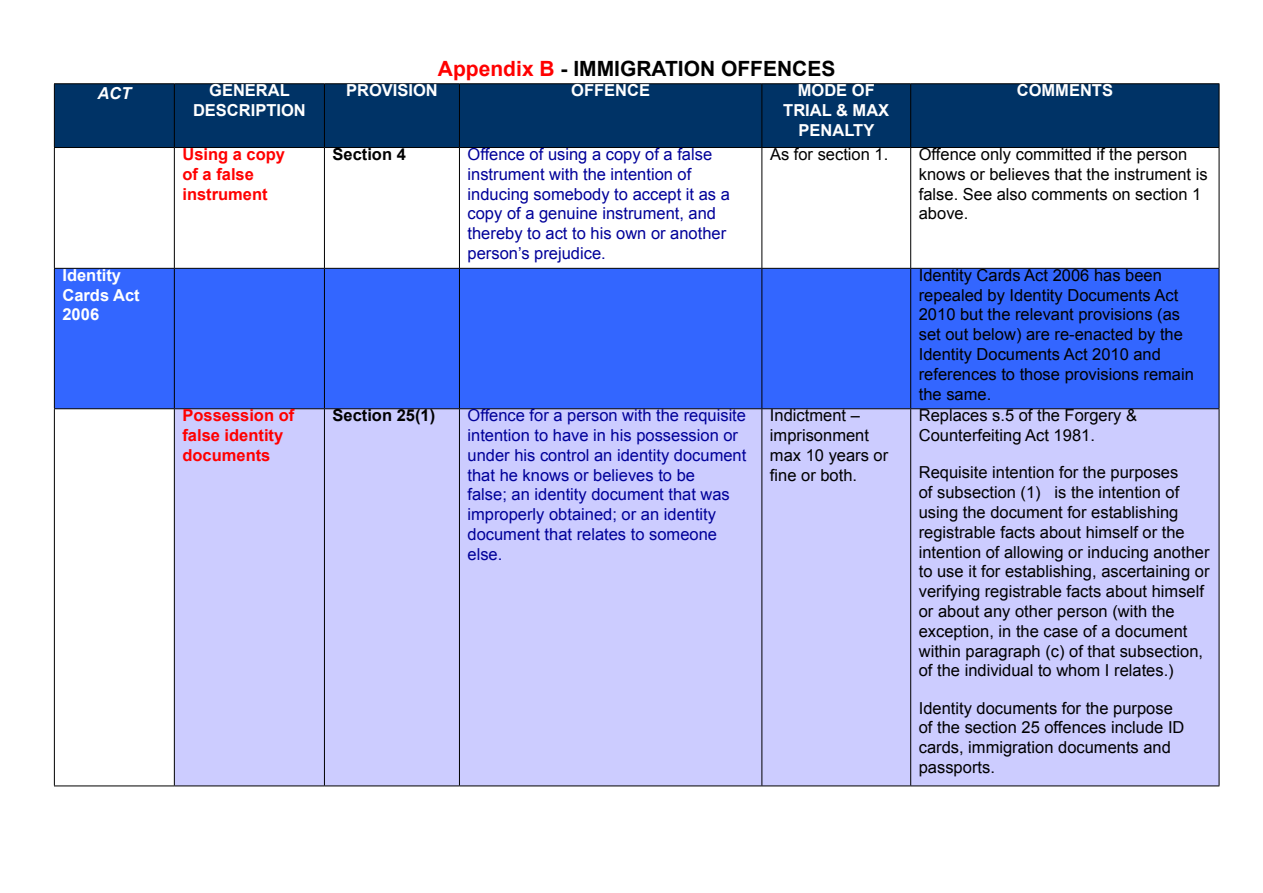
<style>
.page{position:relative;width:1263px;height:893px;background:#fff}
.page>*{position:absolute;margin:0;border:0;box-sizing:border-box;transform-origin:0 0}
.t1{font:700 21px "Arial";color:#000}
.t2{font:16.5px/19.8px "Arial";color:#000}
.t3{font:16.5px/19.8px "Arial";color:#009}
.t4{font:700 16.5px/19.8px "Arial";color:#fff;text-align:center}
.t5{font:700 16.5px/19.8px "Arial";color:#f00}
.t6{font:700 16.5px "Arial";color:#000}
.t7{font:italic 700 16.5px "Arial";color:#fff}
.s1{color:#f00}
</style>
<div class="page">
<div style="left:55px;top:84px;width:1164px;height:63px;background:#036"></div>
<div style="left:55px;top:269px;width:1164px;height:139px;background:#36f"></div>
<div style="left:175px;top:409px;width:1044px;height:376px;background:#ccf"></div>
<hr style="left:54px;top:84px;width:1px;height:63px;background:#000">
<hr style="left:174px;top:84px;width:1px;height:63px;background:#000">
<hr style="left:324px;top:84px;width:1px;height:63px;background:#000">
<hr style="left:459px;top:84px;width:1px;height:63px;background:#000">
<hr style="left:761px;top:84px;width:1px;height:63px;background:#000">
<hr style="left:910px;top:84px;width:1px;height:63px;background:#000">
<hr style="left:1219px;top:84px;width:1px;height:63px;background:#000">
<hr style="left:54px;top:148px;width:1px;height:120px;background:#000">
<hr style="left:174px;top:148px;width:1px;height:120px;background:#000">
<hr style="left:324px;top:148px;width:1px;height:120px;background:#000">
<hr style="left:459px;top:148px;width:1px;height:120px;background:#000">
<hr style="left:761px;top:148px;width:1px;height:120px;background:#000">
<hr style="left:910px;top:148px;width:1px;height:120px;background:#000">
<hr style="left:1219px;top:148px;width:1px;height:120px;background:#000">
<hr style="left:54px;top:269px;width:1px;height:139px;background:#000">
<hr style="left:174px;top:269px;width:1px;height:139px;background:#000">
<hr style="left:324px;top:269px;width:1px;height:139px;background:#000">
<hr style="left:459px;top:269px;width:1px;height:139px;background:#000">
<hr style="left:761px;top:269px;width:1px;height:139px;background:#000">
<hr style="left:910px;top:269px;width:1px;height:139px;background:#000">
<hr style="left:1219px;top:269px;width:1px;height:139px;background:#000">
<hr style="left:54px;top:409px;width:1px;height:376px;background:#000">
<hr style="left:174px;top:409px;width:1px;height:376px;background:#000">
<hr style="left:324px;top:409px;width:1px;height:376px;background:#000">
<hr style="left:459px;top:409px;width:1px;height:376px;background:#000">
<hr style="left:761px;top:409px;width:1px;height:376px;background:#000">
<hr style="left:910px;top:409px;width:1px;height:376px;background:#000">
<hr style="left:1219px;top:409px;width:1px;height:376px;background:#000">
<hr style="left:54px;top:83px;width:120px;height:1px;background:#000">
<hr style="left:174px;top:83px;width:150px;height:1px;background:#000">
<hr style="left:324px;top:83px;width:135px;height:1px;background:#000">
<hr style="left:459px;top:83px;width:303px;height:1px;background:#000">
<hr style="left:762px;top:83px;width:149px;height:1px;background:#000">
<hr style="left:911px;top:83px;width:308px;height:1px;background:#000">
<hr style="left:54px;top:147px;width:120px;height:1px;background:#000">
<hr style="left:174px;top:147px;width:150px;height:1px;background:#000">
<hr style="left:324px;top:147px;width:135px;height:1px;background:#000">
<hr style="left:459px;top:147px;width:303px;height:1px;background:#000">
<hr style="left:762px;top:147px;width:149px;height:1px;background:#000">
<hr style="left:911px;top:147px;width:308px;height:1px;background:#000">
<hr style="left:54px;top:268px;width:120px;height:1px;background:#000">
<hr style="left:174px;top:268px;width:150px;height:1px;background:#000">
<hr style="left:324px;top:268px;width:135px;height:1px;background:#000">
<hr style="left:459px;top:268px;width:303px;height:1px;background:#000">
<hr style="left:762px;top:268px;width:149px;height:1px;background:#000">
<hr style="left:911px;top:268px;width:308px;height:1px;background:#000">
<hr style="left:54px;top:408px;width:120px;height:1px;background:#000">
<hr style="left:174px;top:408px;width:150px;height:1px;background:#000">
<hr style="left:324px;top:408px;width:135px;height:1px;background:#000">
<hr style="left:459px;top:408px;width:303px;height:1px;background:#000">
<hr style="left:762px;top:408px;width:149px;height:1px;background:#000">
<hr style="left:911px;top:408px;width:308px;height:1px;background:#000">
<hr style="left:54px;top:785px;width:120px;height:1px;background:#000">
<hr style="left:174px;top:785px;width:150px;height:1px;background:#000">
<hr style="left:324px;top:785px;width:135px;height:1px;background:#000">
<hr style="left:459px;top:785px;width:303px;height:1px;background:#000">
<hr style="left:762px;top:785px;width:149px;height:1px;background:#000">
<hr style="left:911px;top:785px;width:308px;height:1px;background:#000">
<p class="t1" style="left:438px;top:55px;width:399px"><span class="s1">Appendix B</span> - IMMIGRATION OFFENCES</p>
<p class="t7" style="left:97px;top:83px;width:35px">ACT</p>
<p class="t4" style="left:193px;top:81px;width:114px">GENERAL<br>DESCRIPTION</p>
<p class="t4" style="left:346px;top:81px;width:93px">PROVISION</p>
<p class="t4" style="left:571px;top:81px;width:80px">OFFENCE</p>
<p class="t4" style="left:783px;top:81px;width:108px">MODE OF<br>TRIAL &amp; MAX<br>PENALTY</p>
<p class="t4" style="left:1017px;top:81px;width:98px">COMMENTS</p>
<p class="t5" style="left:182px;top:145px;width:104px">Using a copy of a false instrument</p>
<p class="t6" style="left:333px;top:143px;width:75px">Section 4</p>
<p class="t3" style="left:468px;top:144px;width:264px">Offence of using a copy of a false instrument with the intention of inducing somebody to accept it as a copy of a genuine instrument, and thereby to act to his own or another person’s prejudice.</p>
<p class="t2" style="left:770px;top:144px;width:120px">As for section 1.</p>
<p class="t2" style="left:919px;top:144px;width:290px">Offence only committed if the person knows or believes that the instrument is false. See also comments on section 1 above.</p>
<p class="t4" style="left:62px;top:266px;width:79px;text-align:left">Identity<br>Cards Act<br>2006</p>
<p class="t2" style="left:919px;top:265px;width:277px">Identity Cards Act 2006 has been repealed by Identity Documents Act<br>2010 but the relevant provisions (as set out below) are re-enacted by the<br>Identity Documents Act 2010 and references to those provisions remain the same.</p>
<p class="t5" style="left:182px;top:406px;width:113px">Possession of false identity documents</p>
<p class="t6" style="left:332px;top:404px;width:104px">Section 25(1)</p>
<p class="t3" style="left:467px;top:406px;width:280px">Offence for a person with the requisite intention to have in his possession or under his control an identity document that he knows or believes to be<br>false; an identity document that was improperly obtained; or an identity document that relates to someone else.</p>
<p class="t2" style="left:770px;top:406px;width:120px">Indictment – imprisonment max 10 years or fine or both.</p>
<p class="t2" style="left:919px;top:406px;width:220px">Replaces s.5 of the Forgery &amp;<br>Counterfeiting Act 1981.</p>
<p class="t2" style="left:919px;top:463px;width:292px">Requisite intention for the purposes<br>of subsection (1) is the intention of using the document for establishing registrable facts about himself or the intention of allowing or inducing another to use it for establishing, ascertaining or verifying registrable facts about himself or about any other person (with the exception, in the case of a document within paragraph (c) of that subsection, of the individual to whom I relates.)</p>
<p class="t2" style="left:919px;top:698px;width:267px">Identity documents for the purpose of the section 25 offences include ID cards, immigration documents and passports.</p>
</div>
